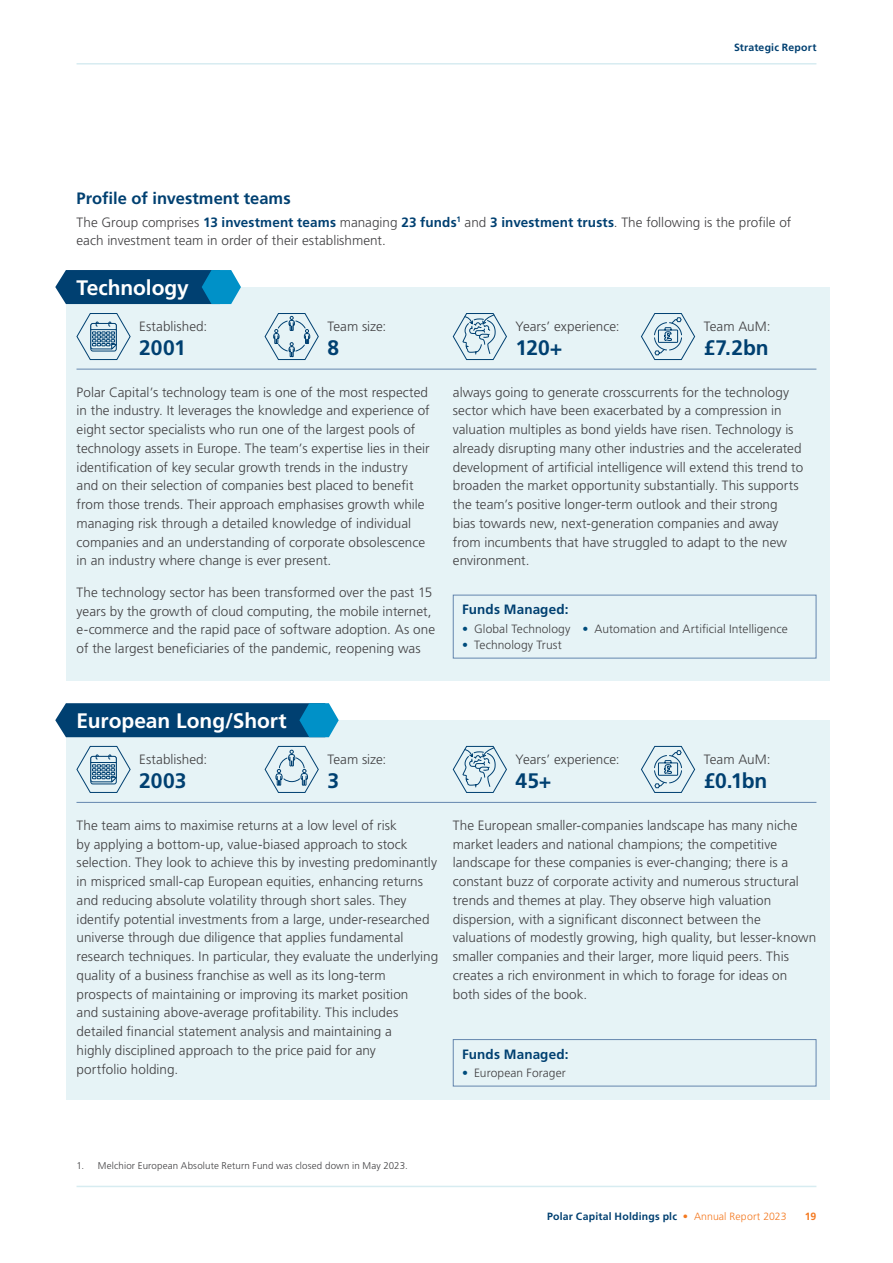
<style>
.page{position:relative;width:893px;height:1263px;background:#fff}
.page>*{position:absolute;margin:0;border:0;box-sizing:border-box;transform-origin:0 0}
.t1{font:700 21px "Frutiger LT Std";color:#004071}
.t2{font:700 21px "Frutiger LT Std";letter-spacing:-.005em;color:#fff}
.t3{font:700 16.5px "Frutiger LT Std";color:#004071}
.t4{font:300 13.5px/18.8px "Frutiger LT Std";letter-spacing:.005em;color:#414042}
.t5{font:700 13.5px "Frutiger LT Std";letter-spacing:.01em;color:#004071}
.t6{font:300 12px "Frutiger LT Std";letter-spacing:.005em;color:#414042}
.t7{font:700 10.5px "Frutiger LT Std";letter-spacing:.02em;color:#004071}
.t8{font:700 10.5px "Frutiger LT Std";color:#f47920}
.t9{font:300 9.75px "Frutiger LT Std";letter-spacing:.015em;color:#414042}
.s1{font-weight:700;color:#004071}
.s2{color:#004c7c}
.s3{font-weight:300;color:#f47920}
</style>
<div class="page">
<hr style="left:77px;top:63px;width:739px;height:2px;background:#d7ecf1">
<hr style="left:77px;top:1186px;width:739px;height:1px;background:#d7ecf1">
<div style="left:66px;top:287px;width:763px;height:393px;background:#e6f3f6"></div>
<div style="left:66px;top:720px;width:763px;height:379px;background:#e6f3f6"></div>
<svg style="left:76px;top:313px;width:55px;height:47px"></svg>
<svg style="left:452px;top:313px;width:55px;height:47px"></svg>
<svg style="left:641px;top:313px;width:54px;height:47px"></svg>
<svg style="left:264px;top:313px;width:55px;height:47px"></svg>
<svg style="left:55px;top:270px;width:186px;height:34px;background:#0e5786"></svg>
<hr style="left:77px;top:369px;width:739px;height:1px;background:#6486ae">
<svg style="left:76px;top:745px;width:55px;height:48px"></svg>
<svg style="left:452px;top:745px;width:55px;height:48px"></svg>
<svg style="left:264px;top:745px;width:55px;height:48px"></svg>
<svg style="left:641px;top:745px;width:54px;height:48px"></svg>
<hr style="left:77px;top:802px;width:739px;height:1px;background:#6486ae">
<svg style="left:55px;top:703px;width:284px;height:34px;background:#0a5080"></svg>
<div style="left:453px;top:595px;width:363px;height:63px;border:1px solid #6486ae"></div>
<div style="left:453px;top:1039px;width:363px;height:47px;border:1px solid #6486ae"></div>
<p class="t7" style="left:734px;top:41px;width:84px">Strategic Report</p>
<p class="t3" style="left:77px;top:188px;width:216px">Profile of investment teams</p>
<p class="t4" style="left:77px;top:213px;width:716px">The Group comprises <span class="s1">13 investment teams</span> managing <span class="s1">23 funds</span><sup>1</sup> and <span class="s1">3 investment trusts</span>. The following is the profile of each investment team in order of their establishment.</p>
<h1 class="t2" style="left:77px;top:275px;width:114px">Technology</h1>
<p class="t4" style="left:139px;top:317px;width:70px">Established:</p>
<p class="t4" style="left:327px;top:317px;width:60px">Team size:</p>
<p class="t4" style="left:516px;top:317px;width:105px">Years’ experience:</p>
<p class="t4" style="left:704px;top:317px;width:68px">Team AuM:</p>
<h1 class="t1" style="left:139px;top:335px;width:48px">2001</h1>
<h1 class="t1" style="left:327px;top:335px;width:13px">8</h1>
<h1 class="t1" style="left:516px;top:335px;width:48px">120+</h1>
<h1 class="t1" style="left:704px;top:335px;width:66px">£7.2bn</h1>
<p class="t4" style="left:77px;top:383px;width:355px">Polar Capital’s technology team is one of the most respected in the industry. It leverages the knowledge and experience of eight sector specialists who run one of the largest pools of technology assets in Europe. The team’s expertise lies in their identification of key secular growth trends in the industry and on their selection of companies best placed to benefit from those trends. Their approach emphasises growth while managing risk through a detailed knowledge of individual companies and an understanding of corporate obsolescence in an industry where change is ever present.</p>
<p class="t4" style="left:77px;top:583px;width:360px">The technology sector has been transformed over the past 15 years by the growth of cloud computing, the mobile internet, e-commerce and the rapid pace of software adoption. As one of the largest beneficiaries of the pandemic, reopening was</p>
<p class="t4" style="left:453px;top:383px;width:352px">always going to generate crosscurrents for the technology sector which have been exacerbated by a compression in valuation multiples as bond yields have risen. Technology is already disrupting many other industries and the accelerated development of artificial intelligence will extend this trend to broaden the market opportunity substantially. This supports the team’s positive longer-term outlook and their strong bias towards new, next-generation companies and away from incumbents that have struggled to adapt to the new environment.</p>
<p class="t5" style="left:462px;top:601px;width:108px">Funds Managed:</p>
<p class="t6" style="left:462px;top:622px;width:327px"><span class="s2">•</span> Global Technology <span class="s2">•</span> Automation and Artificial Intelligence</p>
<p class="t6" style="left:462px;top:638px;width:101px"><span class="s2">•</span> Technology Trust</p>
<h1 class="t2" style="left:77px;top:708px;width:212px">European Long/Short</h1>
<p class="t4" style="left:139px;top:750px;width:70px">Established:</p>
<p class="t4" style="left:327px;top:750px;width:60px">Team size:</p>
<p class="t4" style="left:516px;top:750px;width:105px">Years’ experience:</p>
<p class="t4" style="left:704px;top:750px;width:68px">Team AuM:</p>
<h1 class="t1" style="left:139px;top:769px;width:49px">2003</h1>
<h1 class="t1" style="left:327px;top:769px;width:13px">3</h1>
<h1 class="t1" style="left:516px;top:769px;width:37px">45+</h1>
<h1 class="t1" style="left:704px;top:769px;width:65px">£0.1bn</h1>
<p class="t4" style="left:77px;top:816px;width:363px">The team aims to maximise returns at a low level of risk<br>by applying a bottom-up, value-biased approach to stock selection. They look to achieve this by investing predominantly in mispriced small-cap European equities, enhancing returns and reducing absolute volatility through short sales. They identify potential investments from a large, under-researched universe through due diligence that applies fundamental research techniques. In particular, they evaluate the underlying quality of a business franchise as well as its long-term prospects of maintaining or improving its market position<br>and sustaining above-average profitability. This includes detailed financial statement analysis and maintaining a<br>highly disciplined approach to the price paid for any<br>portfolio holding.</p>
<p class="t4" style="left:453px;top:816px;width:365px">The European smaller-companies landscape has many niche market leaders and national champions; the competitive landscape for these companies is ever-changing; there is a constant buzz of corporate activity and numerous structural trends and themes at play. They observe high valuation dispersion, with a significant disconnect between the valuations of modestly growing, high quality, but lesser-known smaller companies and their larger, more liquid peers. This creates a rich environment in which to forage for ideas on both sides of the book.</p>
<p class="t5" style="left:462px;top:1046px;width:108px">Funds Managed:</p>
<p class="t6" style="left:462px;top:1066px;width:105px"><span class="s2">•</span> European Forager</p>
<p class="t9" style="left:77px;top:1160px;width:333px">1. Melchior European Absolute Return Fund was closed down in May 2023.</p>
<p class="t7" style="left:547px;top:1210px;width:241px">Polar Capital Holdings plc <span class="s3">• Annual Report 2023</span></p>
<p class="t8" style="left:805px;top:1210px;width:13px">19</p>
</div>
